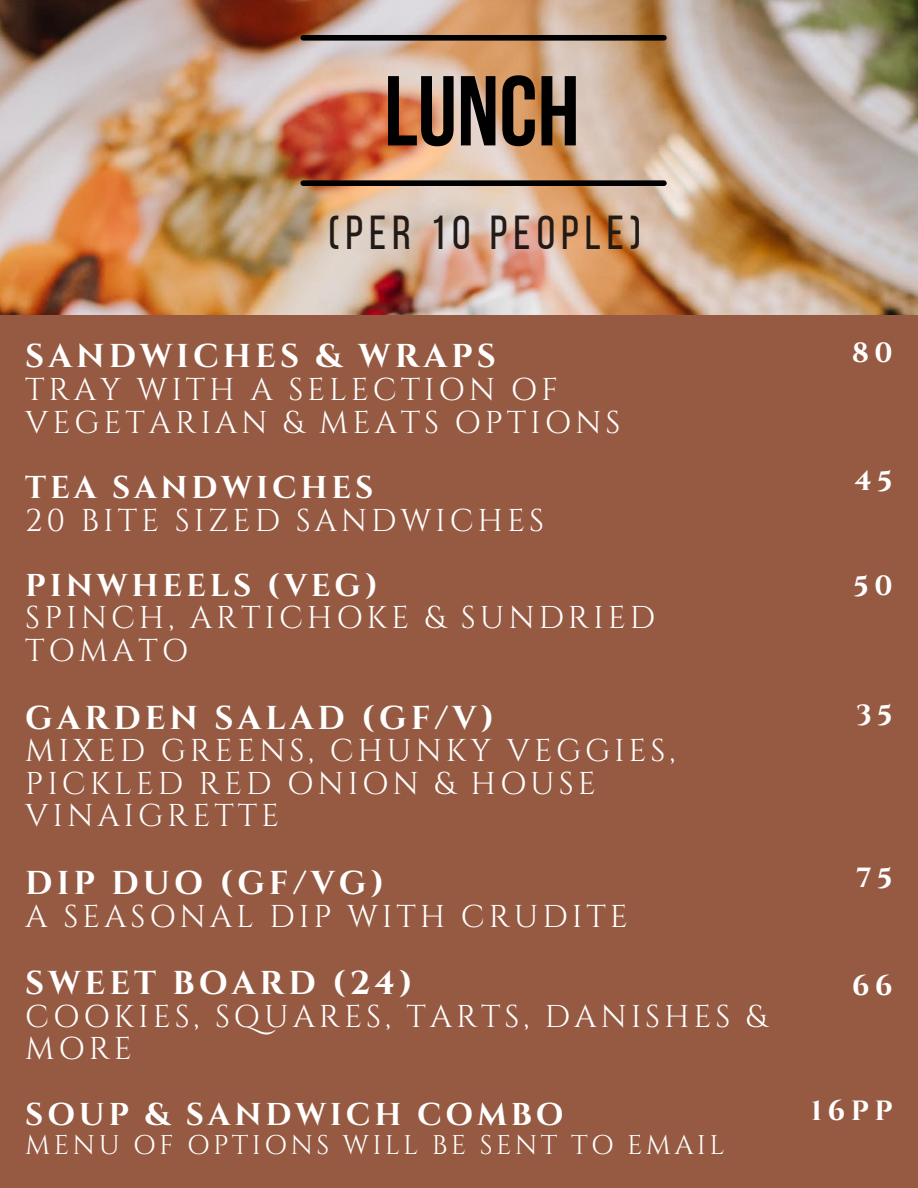
<style>
.page{position:relative;width:918px;height:1188px;background:#fff}
.page>*{position:absolute;margin:0;border:0;box-sizing:border-box;transform-origin:0 0}
.t1{font:700 99px "Bebas Neue";color:#000}
.t2{font:47.55px "Bebas Neue";letter-spacing:.125em;color:#211a17}
.t3{font:700 33px "Cinzel";letter-spacing:.125em;color:#fff}
.t4{font:31.5px/32.7px "Cinzel";letter-spacing:.125em;color:#fff}
.t5{font:700 31.5px "Cinzel";letter-spacing:.125em;color:#fff}
.t6{font:700 27.75px "Cinzel";letter-spacing:.2em;color:#fff}
.t7{font:27px "Cinzel";letter-spacing:.125em;color:#fff}
</style>
<div class="page">
<img style="left:0;top:0;width:918px;height:315px">
<div style="left:0;top:315px;width:918px;height:873px;background:#965a43"></div>
<div style="left:303px;top:35px;width:361px;height:6px;background:#000"></div>
<div style="left:303px;top:180px;width:361px;height:6px;background:#000"></div>
<h1 class="t1" style="left:384px;top:71px;width:197px">LUNCH</h1>
<h2 class="t2" style="left:328px;top:214px;width:315px">(PER 10 PEOPLE)</h2>
<p class="t3" style="left:25px;top:335px;width:472px">SANDWICHES &amp; WRAPS</p>
<p class="t4" style="left:25px;top:374px;width:597px">TRAY WITH A SELECTION OF<br>VEGETARIAN &amp; MEATS OPTIONS</p>
<p class="t5" style="left:25px;top:467px;width:350px">TEA SANDWICHES</p>
<p class="t4" style="left:25px;top:505px;width:520px">20 BITE SIZED SANDWICHES</p>
<p class="t5" style="left:25px;top:565px;width:354px">PINWHEELS (VEG)</p>
<p class="t4" style="left:25px;top:603px;width:631px">SPINCH, ARTICHOKE &amp; SUNDRIED<br>TOMATO</p>
<p class="t3" style="left:25px;top:696px;width:471px">GARDEN SALAD (GF/V)</p>
<p class="t4" style="left:25px;top:735px;width:651px">MIXED GREENS, CHUNKY VEGGIES,<br>PICKLED RED ONION &amp; HOUSE<br>VINAIGRETTE</p>
<p class="t3" style="left:25px;top:862px;width:361px">DIP DUO (GF/VG)</p>
<p class="t4" style="left:25px;top:901px;width:604px">A SEASONAL DIP WITH CRUDITE</p>
<p class="t3" style="left:25px;top:962px;width:389px">SWEET BOARD (24)</p>
<p class="t4" style="left:25px;top:1001px;width:743px">COOKIES, SQUARES, TARTS, DANISHES &amp;<br>MORE</p>
<p class="t5" style="left:25px;top:1094px;width:540px">SOUP &amp; SANDWICH COMBO</p>
<p class="t7" style="left:25px;top:1128px;width:701px">MENU OF OPTIONS WILL BE SENT TO EMAIL</p>
<p class="t6" style="left:852px;top:336px;width:42px">80</p>
<p class="t6" style="left:855px;top:463px;width:40px">45</p>
<p class="t6" style="left:854px;top:568px;width:41px">50</p>
<p class="t6" style="left:856px;top:697px;width:38px">35</p>
<p class="t6" style="left:857px;top:860px;width:38px">75</p>
<h5 class="t6" style="left:852px;top:968px;width:42px">66</h5>
<p class="t6" style="left:811px;top:1093px;width:83px">16PP</p>
</div>
